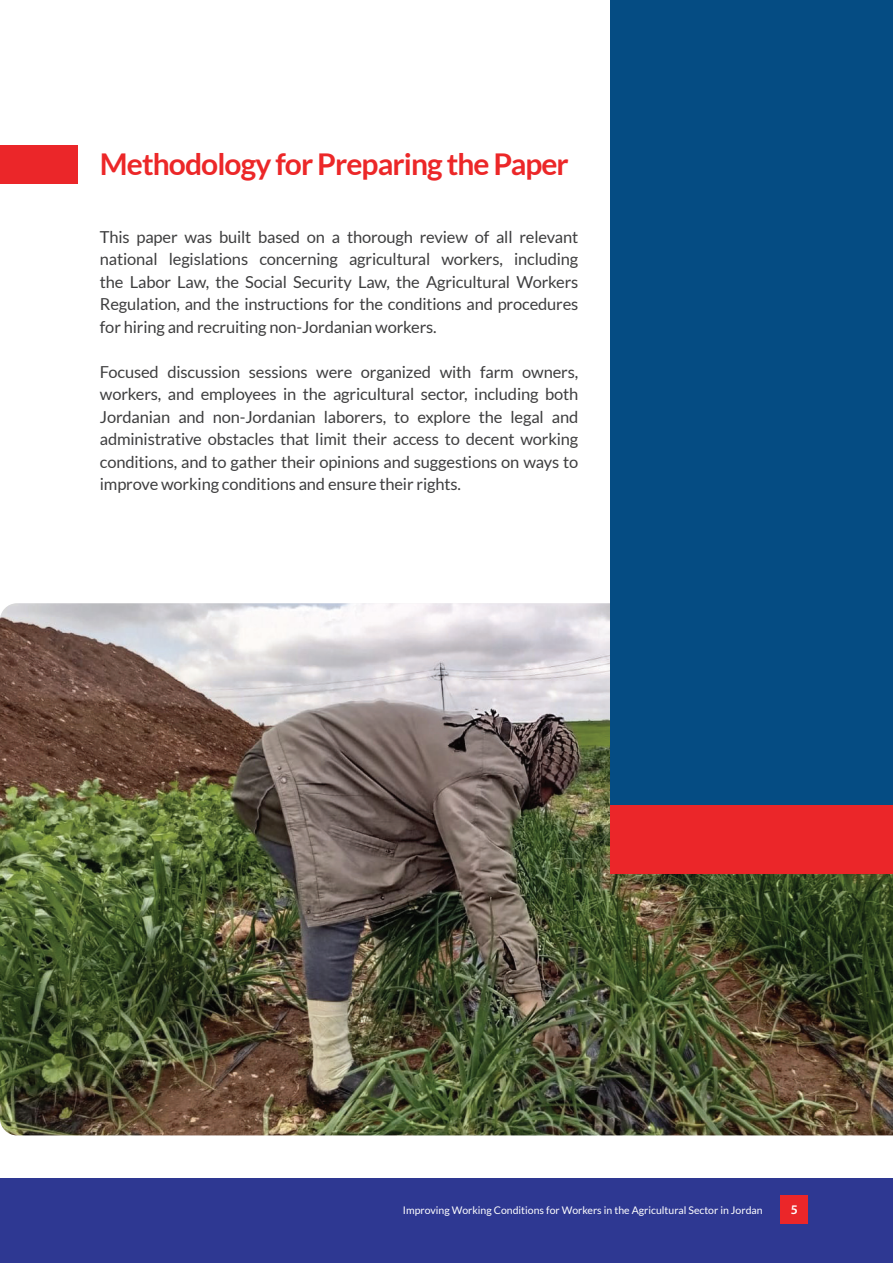
<style>
.page{position:relative;width:893px;height:1263px;background:#fff}
.page>*{position:absolute;margin:0;border:0;box-sizing:border-box;transform-origin:0 0}
.t1{font:700 30px "Lato";letter-spacing:-.03em;color:#ec2728}
.t2{font:16.5px/22.5px "Lato";letter-spacing:-.01em;color:#3e3e3f;text-align:justify}
.t3{font:600 13.2px "Myriad Pro";color:#fff}
.t4{font:10.5px "Lato";color:#fff}
</style>
<div class="page">
<div style="left:0;top:1178px;width:893px;height:85px;background:#2e3892"></div>
<div style="left:781px;top:1195px;width:27px;height:28px;background:#eb2629"></div>
<img style="left:0;top:603px;width:893px;height:532px">
<div style="left:610px;top:0;width:283px;height:874px;background:#054c83"></div>
<div style="left:610px;top:806px;width:283px;height:68px;background:#eb2629"></div>
<div style="left:0;top:146px;width:77px;height:38px;background:#eb2629"></div>
<h1 class="t1" style="left:100px;top:147px;width:470px">Methodology for Preparing the Paper</h1>
<p class="t2" style="left:100px;top:225px;width:480px">This paper was built based on a thorough review of all relevant national legislations concerning agricultural workers, including the Labor Law, the Social Security Law, the Agricultural Workers Regulation, and the instructions for the conditions and procedures for hiring and recruiting non-Jordanian workers.</p>
<p class="t2" style="left:100px;top:360px;width:480px">Focused discussion sessions were organized with farm owners, workers, and employees in the agricultural sector, including both Jordanian and non-Jordanian laborers, to explore the legal and administrative obstacles that limit their access to decent working conditions, and to gather their opinions and suggestions on ways to improve working conditions and ensure their rights.</p>
<p class="t4" style="left:403px;top:1204px;width:361px">Improving Working Conditions for Workers in the Agricultural Sector in Jordan</p>
<p class="t3" style="left:791px;top:1201px;width:9px">5</p>
</div>
